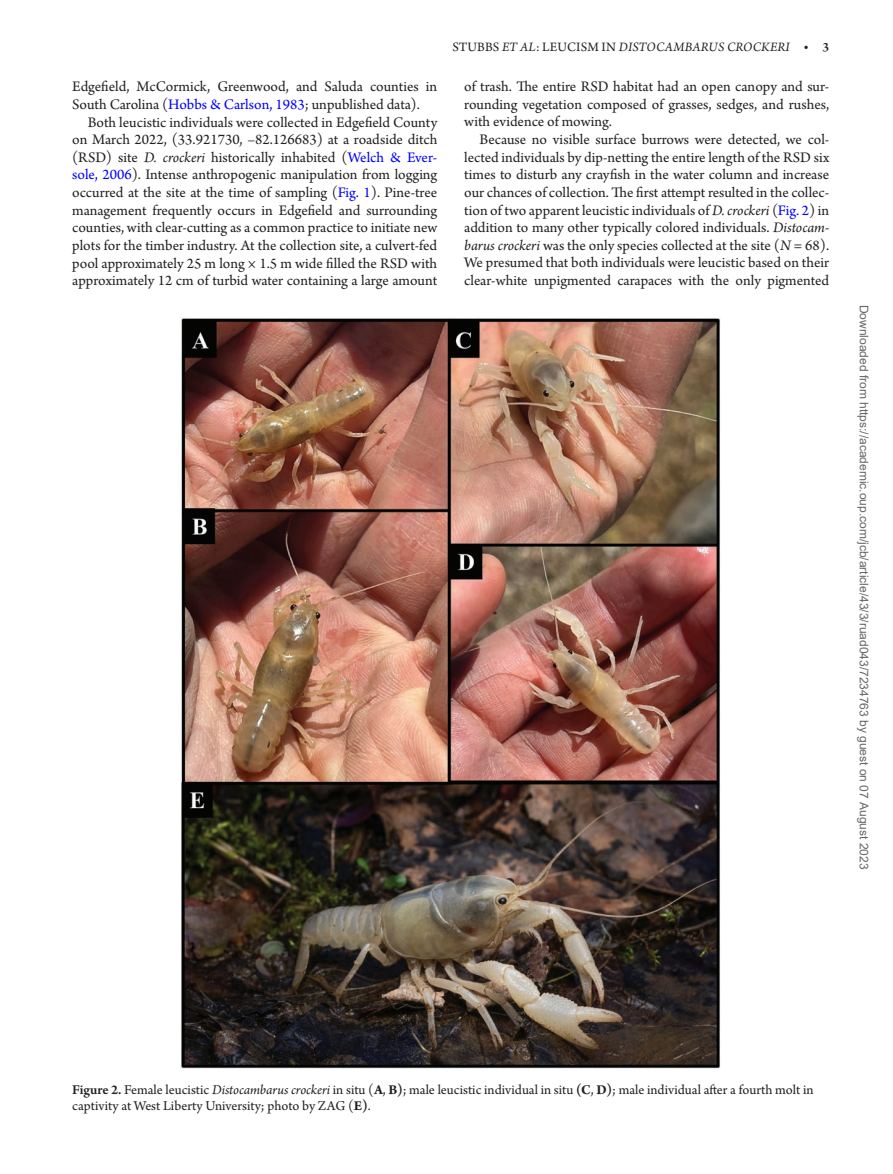
<style>
.page{position:relative;width:893px;height:1174px;background:#fff}
.page>*{position:absolute;margin:0;border:0;box-sizing:border-box;transform-origin:0 0}
.t1{font:15.3px/17.5px "Arno Pro";color:#231f20;text-align:justify}
.t2{font:14.25px/15.8px "Arno Pro";color:#231f20}
.t3{font:italic 13.5px "Arno Pro";letter-spacing:.015em;color:#231f20}
.t4{font:12px "Arial";color:#666}
.s1{color:#00f}
.s2{font-style:italic}
.s3{font-style:normal}
.s4{font-weight:600;font-style:normal}
.s5{font-weight:600}
.s6{font-weight:700}
</style>
<div class="page">
<img style="left:181px;top:318px;width:540px;height:750px">
<p class="t1" style="left:72px;top:79px;width:366px">Edgefield, McCormick, Greenwood, and Saluda counties in<br>South Carolina (<span class="s1">Hobbs &amp; Carlson, 1983</span>; unpublished data).</p>
<p class="t1" style="left:72px;top:114px;width:366px;text-indent:15px">Both leucistic individuals were collected in Edgefield County on March 2022, (33.921730, –82.126683) at a roadside ditch (RSD) site <span class="s2">D. crockeri</span> historically inhabited (<span class="s1">Welch &amp; Ever&shy;sole, 2006</span>). Intense anthropogenic manipulation from logging occurred at the site at the time of sampling (<span class="s1">Fig. 1</span>). Pine-tree management frequently occurs in Edgefield and surrounding counties, with clear-cutting as a common practice to initiate new plots for the timber industry. At the collection site, a culvert-fed pool approximately 25 m long × 1.5 m wide filled the RSD with approximately 12 cm of turbid water containing a large amount</p>
<p class="t3" style="left:452px;top:39px;width:378px"><span class="s3">STUBBS</span> ET AL<span class="s3">: LEUCISM IN</span> DISTOCAMBARUS CROCKERI <span class="s4">• 3</span></p>
<p class="t1" style="left:464px;top:79px;width:366px">of trash. The entire RSD habitat had an open canopy and sur&shy;rounding vegetation composed of grasses, sedges, and rushes, with evidence of mowing.</p>
<p class="t1" style="left:464px;top:131px;width:366px;text-indent:15px">Because no visible surface burrows were detected, we col&shy;lected individuals by dip-netting the entire length of the RSD six times to disturb any crayfish in the water column and increase our chances of collection. The first attempt resulted in the collec&shy;tion of two apparent leucistic individuals of <span class="s2">D. crockeri</span> (<span class="s1">Fig. 2</span>) in addition to many other typically colored individuals. <span class="s2">Distocam&shy;barus crockeri</span> was the only species collected at the site (<span class="s2">N</span> = 68).<br>We presumed that both individuals were leucistic based on their clear-white unpigmented carapaces with the only pigmented</p>
<p class="t4" style="left:868px;top:304px;width:566px;rotate:90deg">Downloaded from https://academic.oup.com/jcb/article/43/3/ruad043/7234763 by guest on 07 August 2023</p>
<p class="t2" style="left:72px;top:1083px;width:743px"><span class="s5">Figure 2.</span> Female leucistic <span class="s2">Distocambarus crockeri</span> in situ (<span class="s6">A</span>, <span class="s6">B)</span>; male leucistic individual in situ <span class="s6">(C</span>, <span class="s6">D)</span>; male individual after a fourth molt in captivity at West Liberty University; photo by ZAG (<span class="s6">E)</span>.</p>
</div>
